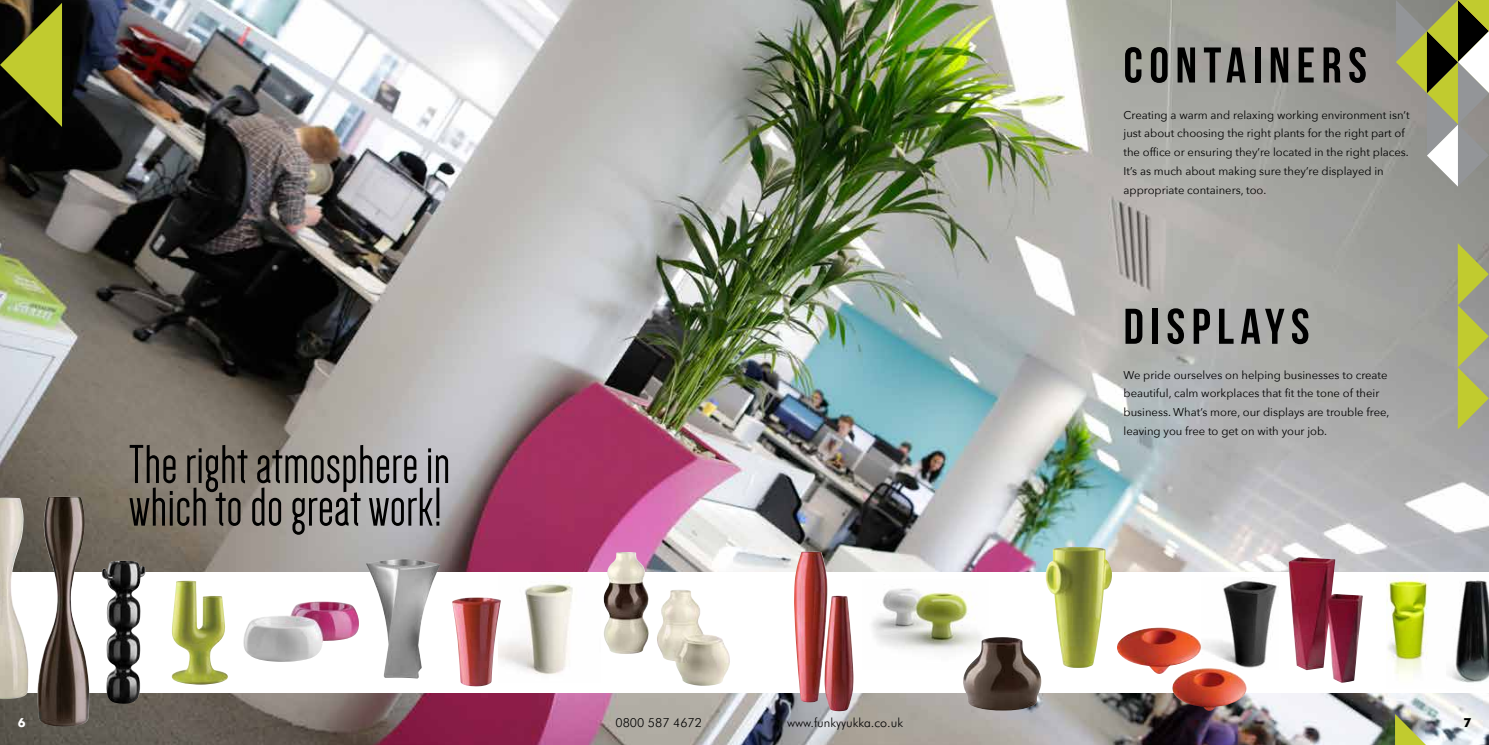
<style>
.page{position:relative;width:1489px;height:745px;background:#fff}
.page>*{position:absolute;margin:0;border:0;box-sizing:border-box;transform-origin:0 0}
.t1{font:56.38px/42.6px "Dense";color:#000}
.t2{font:50px "Bebas Neue";letter-spacing:.13em;color:#000}
.t3{font:300 12.5px "Futura BT";color:#000}
.t4{font:700 12.5px "Futura BT";color:#fff}
.t5{font:700 12.5px "Futura BT";color:#000}
.t6{font:11.25px/18.8px "Avenir Next";color:#000}
</style>
<div class="page">
<img style="left:0;top:0;width:1488px;height:744px">
<div style="left:0;top:571px;width:1488px;height:121px;background:#fff"></div>
<img style="left:1223px;top:580px;width:54px;height:88px">
<img style="left:1386px;top:574px;width:42px;height:101px">
<img style="left:871px;top:588px;width:110px;height:63px">
<img style="left:172px;top:580px;width:56px;height:104px">
<img style="left:962px;top:636px;width:79px;height:74px">
<img style="left:1045px;top:546px;width:66px;height:121px">
<img style="left:0;top:496px;width:89px;height:230px">
<img style="left:794px;top:551px;width:59px;height:159px">
<img style="left:1116px;top:627px;width:130px;height:83px">
<img style="left:501px;top:583px;width:72px;height:92px">
<img style="left:366px;top:558px;width:74px;height:120px">
<img style="left:243px;top:601px;width:116px;height:60px">
<img style="left:1448px;top:580px;width:40px;height:103px">
<img style="left:102px;top:560px;width:44px;height:143px">
<img style="left:452px;top:597px;width:49px;height:89px">
<img style="left:602px;top:551px;width:128px;height:134px">
<svg style="left:0;top:3px;width:62px;height:124px;background:#686c1c"></svg>
<svg style="left:1395px;top:0;width:93px;height:186px;background:#969879"></svg>
<svg style="left:1394px;top:713px;width:31px;height:31px"></svg>
<svg style="left:1457px;top:243px;width:31px;height:186px;background:#acb163"></svg>
<img style="left:1288px;top:557px;width:74px;height:125px">
<h2 class="t2" style="left:1123px;top:38px;width:242px">CONTAINERS</h2>
<p class="t6" style="left:1123px;top:105px;width:287px">Creating a warm and relaxing working environment isn’t just about choosing the right plants for the right part of the office or ensuring they’re located in the right places.<br>It’s as much about making sure they’re displayed in appropriate containers, too.</p>
<h1 class="t1" style="left:129px;top:443px;width:323px">The right atmosphere in which to do great work!</h1>
<h2 class="t2" style="left:1123px;top:299px;width:185px">DISPLAYS</h2>
<p class="t6" style="left:1123px;top:364px;width:267px">We pride ourselves on helping businesses to create beautiful, calm workplaces that fit the tone of their business. What’s more, our displays are trouble free, leaving you free to get on with your job.</p>
<p class="t4" style="left:18px;top:714px;width:9px">6</p>
<p class="t3" style="left:615px;top:714px;width:88px">0800 587 4672</p>
<p class="t3" style="left:787px;top:714px;width:118px">www.funkyyukka.co.uk</p>
<p class="t5" style="left:1463px;top:714px;width:9px">7</p>
</div>
